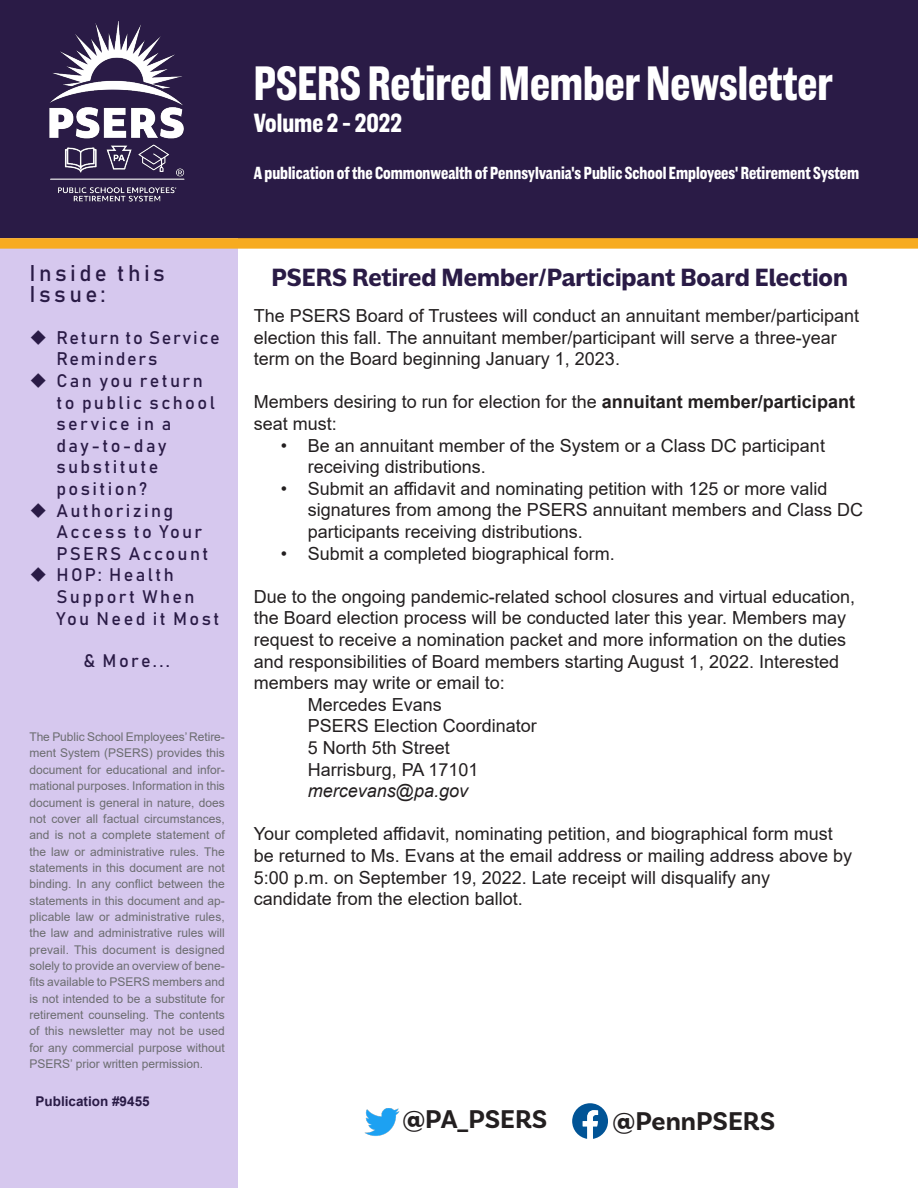
<style>
.page{position:relative;width:918px;height:1188px;background:#fff}
.page>*{position:absolute;margin:0;border:0;box-sizing:border-box;transform-origin:0 0}
.Masthead{font:700 49.5px "Americane Cond";color:#fff}
.t1{font:700 27px "Basic Sans";color:#231f20}
.Masthead-2{font:700 27px "Americane Cond";color:#fff}
.t2{font:700 25.5px "Americane";color:#2a1b46}
.t3{font:22.5px/21px "Bahnschrift";letter-spacing:.155em;color:#2a1b46}
.t4{font:18px/21.6px "Arial";color:#231f20}
.t5{font:18px/21.6px "Bahnschrift";letter-spacing:.135em;color:#2a1b46}
.Masthead-3{font:700 18px "Americane Cond";color:#fff}
.t6{font:18px/21px "Bahnschrift";letter-spacing:.095em;color:#2a1b46}
.t7{font:italic 18px "Arial";color:#231f20}
.t8{font:700 13.5px "Arial";color:#2a1b46}
.t9{font:12px/16.4px "Arial";color:#6c6d70;text-align:justify}
.s1{font-weight:700}
</style>
<div class="page">
<div style="left:0;top:0;width:918px;height:238px;background:#2a1b46"></div>
<div style="left:0;top:238px;width:238px;height:950px;background:#d6c8ee"></div>
<img style="left:49px;top:22px;width:136px;height:180px">
<div style="left:0;top:238px;width:918px;height:11px;background:#f7ab20"></div>
<img style="left:364px;top:1108px;width:36px;height:28px">
<svg style="left:572px;top:1103px;width:36px;height:36px"></svg>
<p class="Masthead" style="left:254px;top:54px;width:580px">PSERS Retired Member Newsletter</p>
<p class="Masthead-2" style="left:254px;top:107px;width:150px">Volume 2 - 2022</p>
<p class="Masthead-3" style="left:254px;top:162px;width:607px">A publication of the Commonwealth of Pennsylvania's Public School Employees' Retirement System</p>
<p class="t3" style="left:29px;top:263px;width:137px">Inside this<br>Issue:</p>
<p class="t6" style="left:56px;top:327px;width:165px">Return to Service<br>Reminders</p>
<p class="t5" style="left:56px;top:370px;width:160px">Can you return to public school service in a day-to-day substitute position?</p>
<p class="t5" style="left:56px;top:499px;width:153px">Authorizing<br>Access to Your<br>PSERS Account</p>
<p class="t5" style="left:56px;top:564px;width:165px">HOP: Health<br>Support When<br>You Need it Most</p>
<p class="t5" style="left:83px;top:649px;width:88px">&amp; More...</p>
<p class="t9" style="left:29px;top:729px;width:197px">The Public School Employees’ Retire&shy;ment System (PSERS) provides this document for educational and infor&shy;mational purposes. Information in this document is general in nature, does not cover all factual circumstances, and is not a complete statement of the law or administrative rules. The statements in this document are not binding. In any conflict between the statements in this document and ap&shy;plicable law or administrative rules, the law and administrative rules will prevail. This document is designed solely to provide an overview of bene&shy;fits available to PSERS members and is not intended to be a substitute for retirement counseling. The contents of this newsletter may not be used for any commercial purpose without PSERS’ prior written permission.</p>
<p class="t8" style="left:36px;top:1092px;width:116px">Publication #9455</p>
<p class="t2" style="left:271px;top:262px;width:578px">PSERS Retired Member/Participant Board Election</p>
<p class="t4" style="left:254px;top:305px;width:607px">The PSERS Board of Trustees will conduct an annuitant member/participant election this fall. The annuitant member/participant will serve a three-year term on the Board beginning January 1, 2023.</p>
<p class="t4" style="left:254px;top:391px;width:603px">Members desiring to run for election for the <span class="s1">annuitant member/participant </span>seat must:</p>
<p class="t4" style="left:308px;top:434px;width:519px;text-indent:-27px">• Be an annuitant member of the System or a Class DC participant receiving distributions.</p>
<p class="t4" style="left:308px;top:478px;width:557px;text-indent:-27px">• Submit an affidavit and nominating petition with 125 or more valid signatures from among the PSERS annuitant members and Class DC participants receiving distributions.</p>
<p class="t4" style="left:281px;top:542px;width:336px">• Submit a completed biographical form.</p>
<p class="t4" style="left:254px;top:586px;width:603px">Due to the ongoing pandemic-related school closures and virtual education, the Board election process will be conducted later this year. Members may request to receive a nomination packet and more information on the duties and responsibilities of Board members starting August 1, 2022. Interested members may write or email to:</p>
<p class="t4" style="left:308px;top:694px;width:136px">Mercedes Evans</p>
<p class="t4" style="left:308px;top:715px;width:231px">PSERS Election Coordinator</p>
<p class="t4" style="left:308px;top:737px;width:144px">5 North 5th Street</p>
<p class="t4" style="left:308px;top:758px;width:172px">Harrisburg, PA 17101</p>
<p class="t7" style="left:308px;top:779px;width:162px">mercevans@pa.gov</p>
<p class="t4" style="left:254px;top:823px;width:600px">Your completed affidavit, nominating petition, and biographical form must be returned to Ms. Evans at the email address or mailing address above by 5:00 p.m. on September 19, 2022. Late receipt will disqualify any candidate from the election ballot.</p>
<p class="t1" style="left:402px;top:1103px;width:147px">@PA_PSERS</p>
<p class="t1" style="left:613px;top:1104px;width:164px">@PennPSERS</p>
</div>
